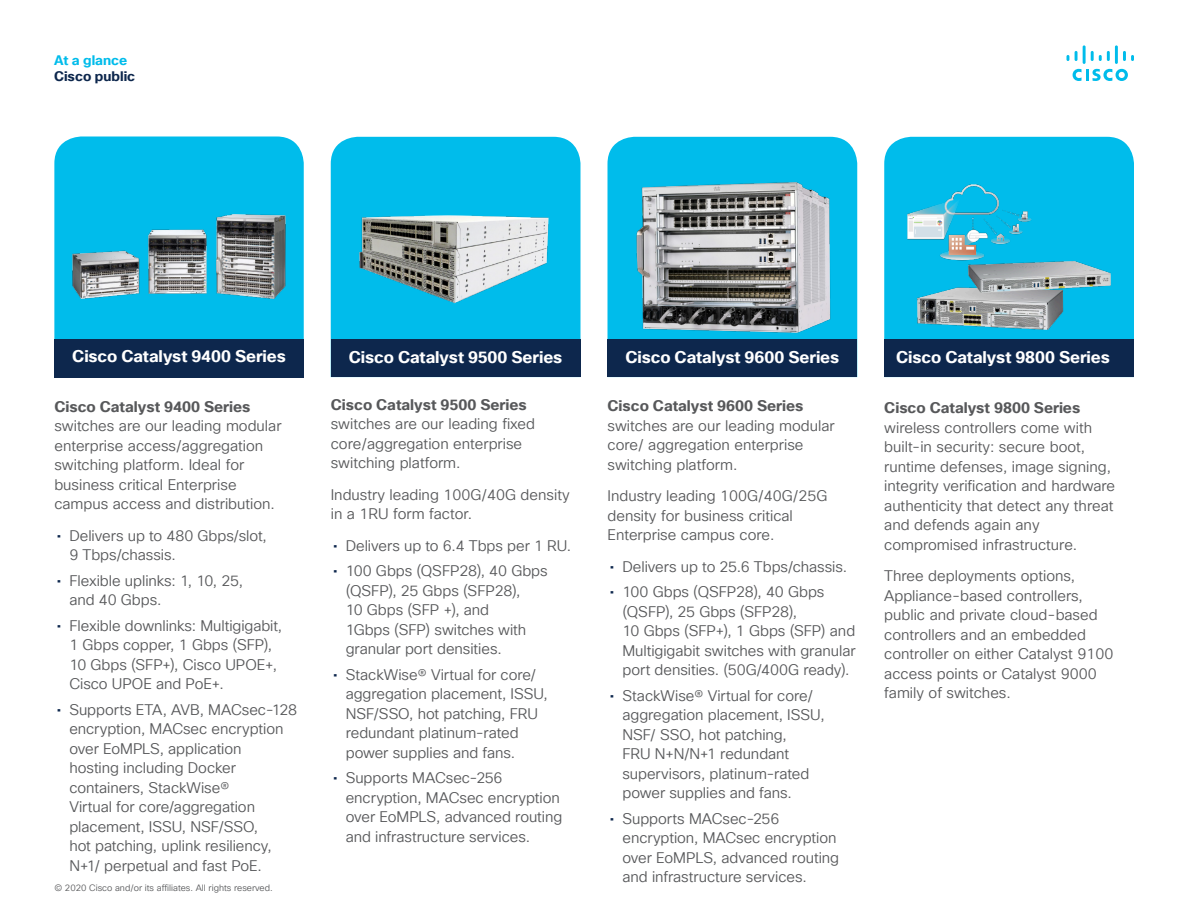
<style>
.page{position:relative;width:1188px;height:918px;background:#fff}
.page>*{position:absolute;margin:0;border:0;box-sizing:border-box;transform-origin:0 0}
.Subhead3_Indigo{font:700 16.5px "Cisco Sans TT";letter-spacing:-.005em;color:#fff}
.Body{font:15px/19.5px "Cisco Sans TT Light";color:#57585a}
.t1{font:700 13.5px "Cisco Sans TT";color:#0d274d}
.t2{font:700 13.5px "Cisco Sans TT";color:#00bceb}
.Footer_white{font:9px "Cisco Sans TT Light";color:#57585a}
.s1{font-family:"Cisco Sans TT";font-weight:700}
.s2{font-family:"Cisco Sans TT";color:#0d274d}
</style>
<div class="page">
<svg style="left:1073px;top:69px;width:55px;height:12px"></svg>
<svg style="left:1067px;top:55px;width:2px;height:6px"></svg>
<svg style="left:1075px;top:51px;width:3px;height:10px"></svg>
<hr style="left:1083px;top:45px;width:3px;height:19px;background:#00bceb">
<svg style="left:1091px;top:51px;width:19px;height:10px"></svg>
<hr style="left:1115px;top:45px;width:3px;height:19px;background:#00bceb">
<svg style="left:1123px;top:51px;width:11px;height:10px"></svg>
<div style="left:331px;top:137px;width:249px;height:202px;background:#00bceb"></div>
<img style="left:358px;top:208px;width:195px;height:97px">
<div style="left:331px;top:339px;width:249px;height:38px;background:#0d274d"></div>
<div style="left:54px;top:136px;width:250px;height:203px;background:#00bceb"></div>
<img style="left:73px;top:215px;width:212px;height:83px">
<div style="left:54px;top:339px;width:250px;height:39px;background:#0d274d"></div>
<div style="left:884px;top:137px;width:250px;height:202px;background:#00bceb"></div>
<img style="left:908px;top:184px;width:202px;height:146px">
<div style="left:608px;top:137px;width:249px;height:202px;background:#00bceb"></div>
<img style="left:632px;top:178px;width:200px;height:158px">
<div style="left:884px;top:339px;width:250px;height:38px;background:#0d274d"></div>
<div style="left:608px;top:339px;width:249px;height:38px;background:#0d274d"></div>
<p class="t2" style="left:54px;top:51px;width:75px">At a glance</p>
<p class="t1" style="left:54px;top:67px;width:83px">Cisco public</p>
<p class="Subhead3_Indigo" style="left:72px;top:345px;width:215px">Cisco Catalyst 9400 Series</p>
<p class="Subhead3_Indigo" style="left:349px;top:346px;width:215px">Cisco Catalyst 9500 Series</p>
<p class="Body" style="left:54px;top:397px;width:229px"><span class="s1">Cisco Catalyst 9400 Series </span>switches are our leading modular enterprise access/aggregation switching platform. Ideal for business critical Enterprise campus access and distribution.</p>
<p class="Body" style="left:69px;top:526px;width:199px;text-indent:-13px"><span class="s2">•</span> Delivers up to 480 Gbps/slot,<br>9 Tbps/chassis.</p>
<p class="Body" style="left:69px;top:571px;width:175px;text-indent:-13px"><span class="s2">•</span> Flexible uplinks: 1, 10, 25, and 40 Gbps.</p>
<p class="Body" style="left:69px;top:616px;width:214px;text-indent:-13px"><span class="s2">•</span> Flexible downlinks: Multigigabit,<br>1 Gbps copper, 1 Gbps (SFP),<br>10 Gbps (SFP+), Cisco UPOE+,<br>Cisco UPOE and PoE+.</p>
<p class="Body" style="left:69px;top:700px;width:229px;text-indent:-13px"><span class="s2">•</span> Supports ETA, AVB, MACsec-128 encryption, MACsec encryption over EoMPLS, application<br>hosting including Docker containers, StackWise®<br>Virtual for core/aggregation placement, ISSU, NSF/SSO,<br>hot patching, uplink resiliency,<br>N+1/ perpetual and fast PoE.</p>
<p class="Body" style="left:331px;top:395px;width:206px"><span class="s1">Cisco Catalyst 9500 Series </span>switches are our leading fixed core/aggregation enterprise switching platform.</p>
<p class="Body" style="left:331px;top:485px;width:240px">Industry leading 100G/40G density in a 1RU form factor.</p>
<p class="Body" style="left:333px;top:536px;width:240px"><span class="s2">•</span> Delivers up to 6.4 Tbps per 1 RU.</p>
<p class="Body" style="left:346px;top:562px;width:203px;text-indent:-13px"><span class="s2">•</span> 100 Gbps (QSFP28), 40 Gbps (QSFP), 25 Gbps (SFP28),<br>10 Gbps (SFP +), and<br>1Gbps (SFP) switches with granular port densities.</p>
<p class="Body" style="left:346px;top:665px;width:204px;text-indent:-13px"><span class="s2">•</span> StackWise® Virtual for core/ aggregation placement, ISSU,<br>NSF/SSO, hot patching, FRU redundant platinum-rated power supplies and fans.</p>
<p class="Body" style="left:346px;top:769px;width:218px;text-indent:-13px"><span class="s2">•</span> Supports MACsec-256 encryption, MACsec encryption over EoMPLS, advanced routing and infrastructure services.</p>
<p class="Footer_white" style="left:54px;top:882px;width:220px">© 2020 Cisco and/or its affiliates. All rights reserved.</p>
<p class="Subhead3_Indigo" style="left:625px;top:346px;width:215px">Cisco Catalyst 9600 Series</p>
<p class="Subhead3_Indigo" style="left:896px;top:346px;width:215px">Cisco Catalyst 9800 Series</p>
<p class="Body" style="left:884px;top:399px;width:233px"><span class="s1">Cisco Catalyst 9800 Series </span>wireless controllers come with built-in security: secure boot, runtime defenses, image signing, integrity verification and hardware authenticity that detect any threat and defends again any compromised infrastructure.</p>
<p class="Body" style="left:884px;top:567px;width:231px">Three deployments options,<br>Appliance-based controllers, public and private cloud-based controllers and an embedded controller on either Catalyst 9100 access points or Catalyst 9000 family of switches.</p>
<p class="Body" style="left:608px;top:397px;width:229px"><span class="s1">Cisco Catalyst 9600 Series </span>switches are our leading modular core/ aggregation enterprise switching platform.</p>
<p class="Body" style="left:608px;top:487px;width:222px">Industry leading 100G/40G/25G density for business critical<br>Enterprise campus core.</p>
<p class="Body" style="left:610px;top:557px;width:239px"><span class="s2">•</span> Delivers up to 25.6 Tbps/chassis.</p>
<p class="Body" style="left:622px;top:583px;width:235px;text-indent:-13px"><span class="s2">•</span> 100 Gbps (QSFP28), 40 Gbps (QSFP), 25 Gbps (SFP28),<br>10 Gbps (SFP+), 1 Gbps (SFP) and<br>Multigigabit switches with granular port densities. (50G/400G ready).</p>
<p class="Body" style="left:622px;top:686px;width:204px;text-indent:-13px"><span class="s2">•</span> StackWise® Virtual for core/ aggregation placement, ISSU,<br>NSF/ SSO, hot patching,<br>FRU N+N/N+1 redundant supervisors, platinum-rated power supplies and fans.</p>
<p class="Body" style="left:622px;top:809px;width:218px;text-indent:-13px"><span class="s2">•</span> Supports MACsec-256 encryption, MACsec encryption over EoMPLS, advanced routing and infrastructure services.</p>
</div>
